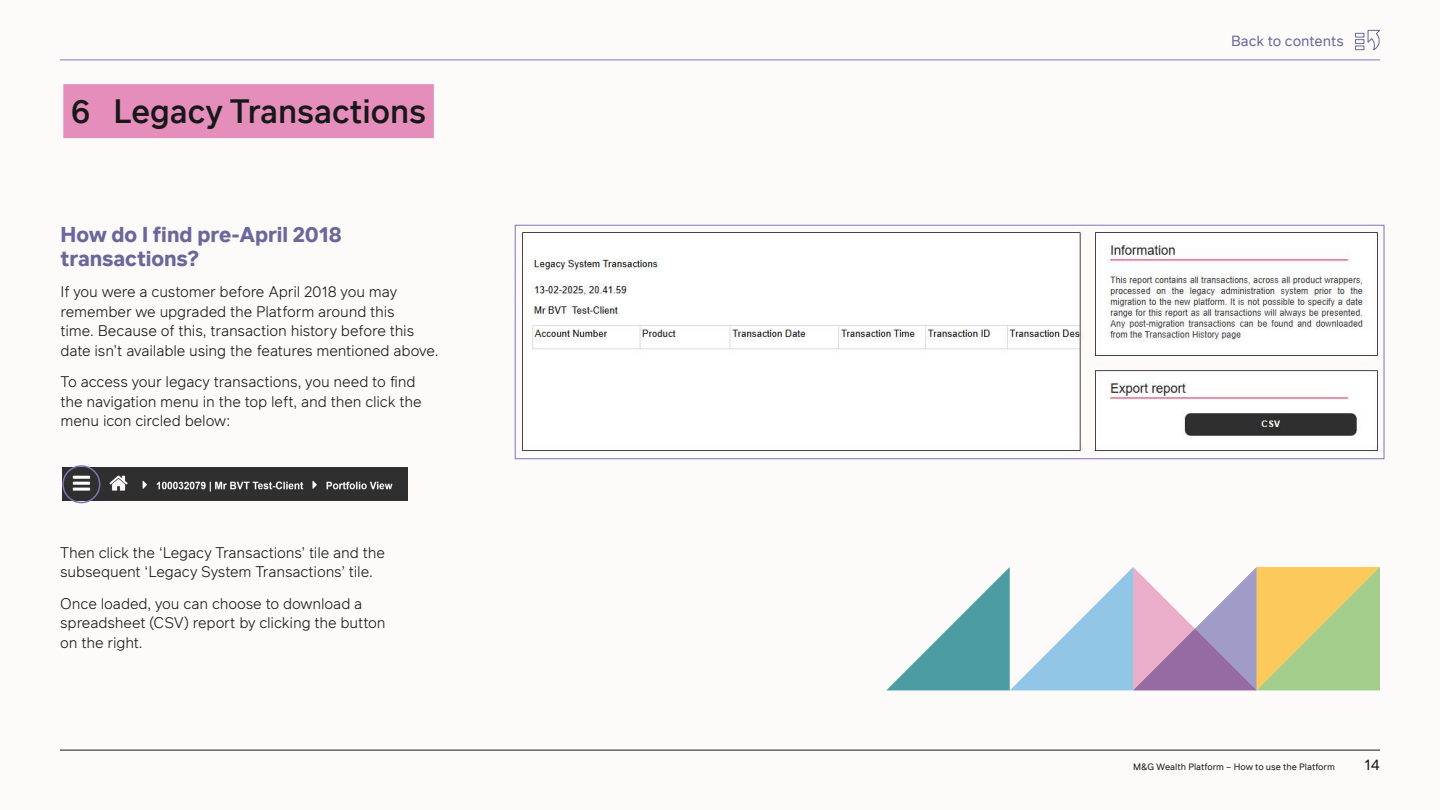
<style>
.page{position:relative;width:1440px;height:810px;background:#fcfbf9}
.page>*{position:absolute;margin:0;border:0;box-sizing:border-box;transform-origin:0 0}
.t1{font:500 32.25px "Infra";color:#181818}
.t2{font:700 21px/24px "Infra";letter-spacing:-.005em;color:#6b679b}
.t3{font:300 15px/19.5px "Infra";letter-spacing:-.01em;color:#181818}
.t4{font:15px "Infra";color:#181818}
.t5{font:14.33px "Infra";letter-spacing:-.005em;color:#6b679b}
.t6{font:9px "Infra";color:#181818}
</style>
<div class="page">
<hr style="left:60px;top:60px;width:1320px;height:1px;background:#7b76b6">
<hr style="left:60px;top:750px;width:1320px;height:1px;background:#181818">
<svg style="left:1355px;top:30px;width:25px;height:21px"></svg>
<div style="left:63px;top:84px;width:371px;height:54px;background:#e58ebb"></div>
<img style="left:521px;top:231px;width:858px;height:220px">
<div style="left:515px;top:225px;width:869px;height:234px;border:1px solid #7b76b6"></div>
<svg style="left:887px;top:567px;width:493px;height:123px"></svg>
<img style="left:62px;top:468px;width:345px;height:33px">
<div style="left:62px;top:465px;width:38px;height:38px;border:2px solid #7b76b6;border-radius:50%"></div>
<h1 class="t1" style="left:71px;top:89px;width:357px">6 Legacy Transactions</h1>
<h2 class="t2" style="left:61px;top:222px;width:283px">How do I find pre-April 2018 transactions?</h2>
<p class="t3" style="left:61px;top:282px;width:379px">If you were a customer before April 2018 you may remember we upgraded the Platform around this<br>time. Because of this, transaction history before this date isn’t available using the features mentioned above.</p>
<p class="t3" style="left:61px;top:372px;width:363px">To access your legacy transactions, you need to find the navigation menu in the top left, and then click the menu icon circled below:</p>
<p class="t3" style="left:60px;top:542px;width:326px">Then click the ‘Legacy Transactions’ tile and the subsequent ‘Legacy System Transactions’ tile.</p>
<p class="t3" style="left:60px;top:593px;width:327px">Once loaded, you can choose to download a spreadsheet (CSV) report by clicking the button on the right.</p>
<p class="t5" style="left:1231px;top:31px;width:114px">Back to contents</p>
<p class="t6" style="left:1133px;top:761px;width:203px">M&amp;G Wealth Platform – How to use the Platform</p>
<p class="t4" style="left:1364px;top:754px;width:17px">14</p>
</div>
